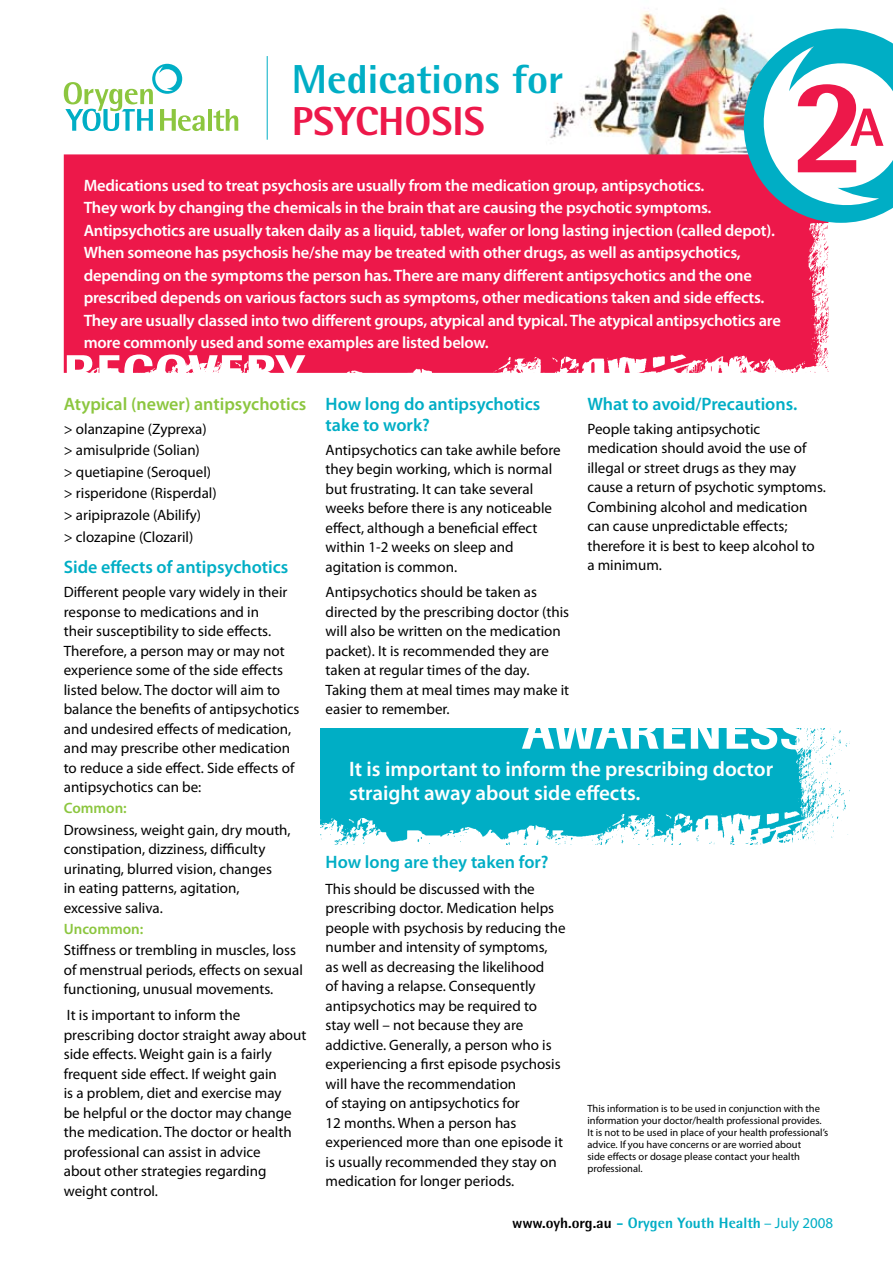
<style>
.page{position:relative;width:893px;height:1263px;background:#fff}
.page>*{position:absolute;margin:0;border:0;box-sizing:border-box;transform-origin:0 0}
.t1{font:800 136.5px "Rotis Semi Sans";color:#ed184a}
.t2{font:800 54px "Rotis Semi Sans";color:#ed184a}
.t3{font:800 40.5px "Rotis Semi Sans";color:#00aec5}
.t4{font:800 40.5px "Rotis Semi Sans";color:#ed184a}
.t5{font:600 21px/24px "Myriad Pro";color:#fff}
.t6{font:600 18px/21px "Myriad Pro";color:#00aec5}
.t7{font:600 18px "Myriad Pro";color:#8cc63f}
.t8{font:600 16.5px/22.5px "Myriad Pro";letter-spacing:-.015em;color:#fff}
.t9{font:15px/19.5px "Myriad Pro";color:#000}
.t10{font:800 15px "Rotis Semi Sans";color:#00aec5}
.t11{font:600 15px "Myriad Pro";color:#8cc63f}
.t12{font:10.5px/12px "Myriad Pro";color:#000}
.s1{color:#000}
.s2{font-family:"Myriad Pro";font-weight:400}
</style>
<div class="page">
<img style="left:550px;top:8px;width:300px;height:146px">
<div style="left:64px;top:154px;width:762px;height:219px;background:#ed184a"></div>
<hr style="left:208px;top:109px;width:4px;height:22px;background:#8cc63f">
<svg style="left:213px;top:109px;width:25px;height:22px"></svg>
<svg style="left:64px;top:64px;width:141px;height:67px"></svg>
<hr style="left:267px;top:56px;width:1px;height:84px;background:#00aec5">
<svg style="left:744px;top:29px;width:149px;height:194px"></svg>
<div style="left:320px;top:728px;width:529px;height:116px;background:#00aec5"></div>
<img style="left:79px;top:340px;width:750px;height:33px">
<img style="left:791px;top:224px;width:38px;height:142px">
<img style="left:789px;top:728px;width:61px;height:69px">
<img style="left:320px;top:797px;width:529px;height:48px">
<svg style="left:67px;top:354px;width:176px;height:19px"></svg>
<svg style="left:249px;top:355px;width:56px;height:18px"></svg>
<svg style="left:522px;top:728px;width:163px;height:21px"></svg>
<svg style="left:691px;top:728px;width:28px;height:21px"></svg>
<svg style="left:727px;top:728px;width:80px;height:21px"></svg>
<h3 class="t3" style="left:292px;top:53px;width:273px">Medications for</h3>
<h3 class="t4" style="left:292px;top:95px;width:194px">PSYCHOSIS</h3>
<p class="t8" style="left:84px;top:173px;width:699px">Medications used to treat psychosis are usually from the medication group, antipsychotics.<br>They work by changing the chemicals in the brain that are causing the psychotic symptoms.<br>Antipsychotics are usually taken daily as a liquid, tablet, wafer or long lasting injection (called depot).<br>When someone has psychosis he/she may be treated with other drugs, as well as antipsychotics, depending on the symptoms the person has. There are many different antipsychotics and the one prescribed depends on various factors such as symptoms, other medications taken and side effects.<br>They are usually classed into two different groups, atypical and typical. The atypical antipsychotics are more commonly used and some examples are listed below.</p>
<h1 class="t1" style="left:791px;top:39px;width:77px">2</h1>
<h2 class="t2" style="left:850px;top:93px;width:35px">A</h2>
<p class="t7" style="left:64px;top:392px;width:244px">Atypical (newer) antipsychotics</p>
<p class="t9" style="left:64px;top:417px;width:154px;line-height:21.6px">&gt; olanzapine (Zyprexa) &gt; amisulpride (Solian)<br>&gt; quetiapine (Seroquel) &gt; risperidone (Risperdal) &gt; aripiprazole (Abilify)<br>&gt; clozapine (Clozaril)</p>
<p class="t6" style="left:64px;top:556px;width:226px">Side effects of antipsychotics</p>
<p class="t9" style="left:64px;top:582px;width:237px">Different people vary widely in their response to medications and in<br>their susceptibility to side effects.<br>Therefore, a person may or may not experience some of the side effects listed below. The doctor will aim to balance the benefits of antipsychotics and undesired effects of medication, and may prescribe other medication to reduce a side effect. Side effects of antipsychotics can be:</p>
<p class="t11" style="left:64px;top:798px;width:65px">Common:</p>
<p class="t9" style="left:64px;top:820px;width:228px">Drowsiness, weight gain, dry mouth, constipation, dizziness, difficulty urinating, blurred vision, changes<br>in eating patterns, agitation, excessive saliva.</p>
<p class="t11" style="left:64px;top:919px;width:81px">Uncommon:</p>
<p class="t9" style="left:64px;top:940px;width:241px">Stiffness or trembling in muscles, loss of menstrual periods, effects on sexual functioning, unusual movements.</p>
<p class="t9" style="left:64px;top:1005px;width:244px">It is important to inform the prescribing doctor straight away about side effects. Weight gain is a fairly frequent side effect. If weight gain<br>is a problem, diet and exercise may<br>be helpful or the doctor may change the medication. The doctor or health professional can assist in advice<br>about other strategies regarding weight control.</p>
<p class="t6" style="left:326px;top:393px;width:216px">How long do antipsychotics take to work?</p>
<p class="t9" style="left:326px;top:439px;width:237px">Antipsychotics can take awhile before they begin working, which is normal but frustrating. It can take several weeks before there is any noticeable effect, although a beneficial effect within 1-2 weeks on sleep and agitation is common.</p>
<p class="t9" style="left:326px;top:582px;width:245px">Antipsychotics should be taken as directed by the prescribing doctor (this will also be written on the medication packet). It is recommended they are taken at regular times of the day.<br>Taking them at meal times may make it easier to remember.</p>
<p class="t6" style="left:587px;top:393px;width:211px">What to avoid/Precautions.</p>
<p class="t9" style="left:587px;top:418px;width:240px">People taking antipsychotic medication should avoid the use of illegal or street drugs as they may cause a return of psychotic symptoms.<br>Combining alcohol and medication can cause unpredictable effects; therefore it is best to keep alcohol to<br>a minimum.</p>
<h3 class="t5" style="left:349px;top:757px;width:426px">It is important to inform the prescribing doctor straight away about side effects.</h3>
<p class="t6" style="left:326px;top:851px;width:225px">How long are they taken for?</p>
<p class="t9" style="left:326px;top:879px;width:241px">This should be discussed with the prescribing doctor. Medication helps people with psychosis by reducing the number and intensity of symptoms,<br>as well as decreasing the likelihood<br>of having a relapse. Consequently antipsychotics may be required to stay well – not because they are addictive. Generally, a person who is experiencing a first episode psychosis will have the recommendation<br>of staying on antipsychotics for<br>12 months. When a person has experienced more than one episode it is usually recommended they stay on medication for longer periods.</p>
<p class="t12" style="left:587px;top:1102px;width:242px">This information is to be used in conjunction with the information your doctor/health professional provides.<br>It is not to be used in place of your health professional’s advice. If you have concerns or are worried about<br>side effects or dosage please contact your health professional.</p>
<p class="t10" style="left:512px;top:1213px;width:323px"><span class="s1">www.oyh.org.au</span> - Orygen Youth Health <span class="s2">– July 2008</span></p>
</div>
